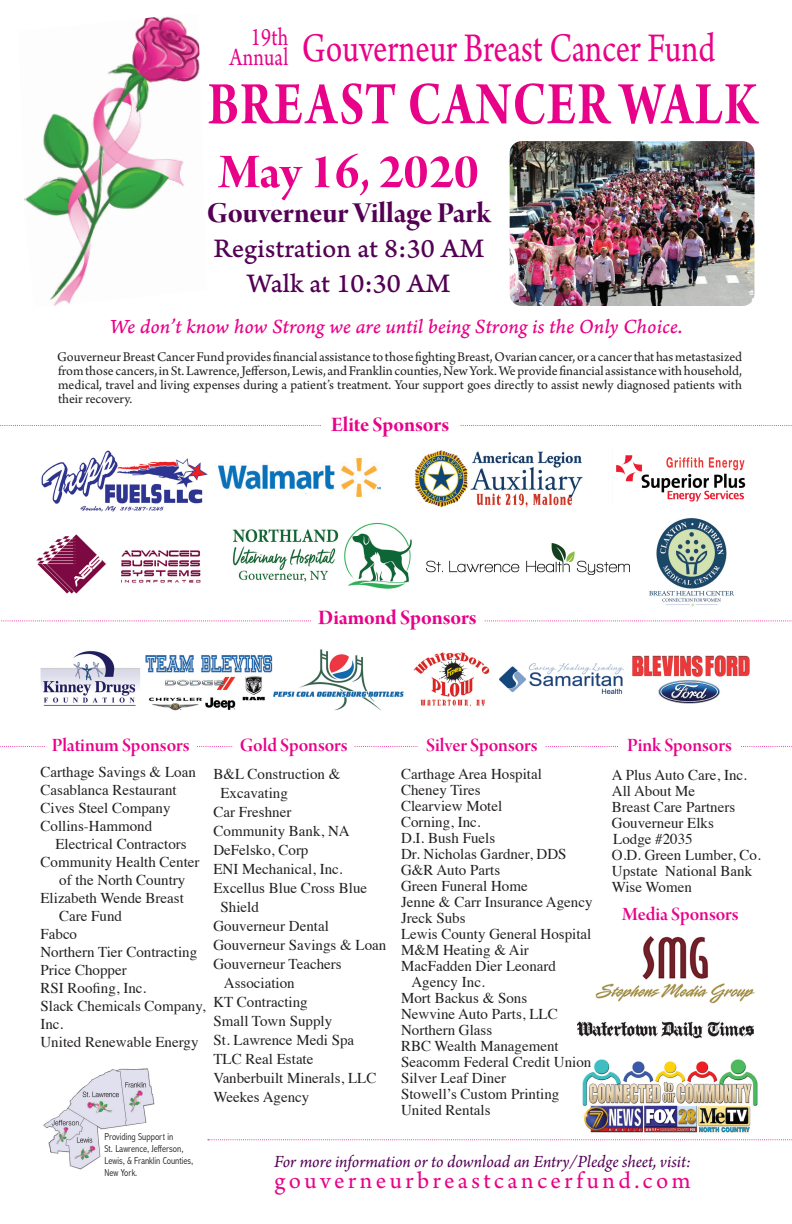
<style>
.page{position:relative;width:792px;height:1224px;background:#fff}
.page>*{position:absolute;margin:0;border:0;box-sizing:border-box;transform-origin:0 0}
.t1{font:64.3px "Arno Pro Bold Subhead";letter-spacing:.035em;color:#e80289;scale:.79 1}
.t2{font:52px "Arno Pro Bold Display";color:#e80289}
.t3{font:42.8px "Arno Pro";letter-spacing:-.005em;color:#e80289;scale:.79 1}
.t4{font:31px "Arno Pro Bold Display";letter-spacing:-.005em;color:#530054}
.t5{font:28px "Arno Pro Caption";color:#530054}
.t6{font:26.5px "Arno Pro";letter-spacing:.01em;color:#e80289;scale:.79 1}
.t7{font:25px "Arno Pro";letter-spacing:.14em;color:#e80289}
.t8{font:22px "Arno Pro Bold Display";letter-spacing:-.005em;color:#e80289}
.t9{font:21px "Arno Pro Italic Caption";letter-spacing:-.005em;color:#e80289}
.t10{font:20px "Arno Pro Smbd Display";letter-spacing:-.005em;color:#e80289}
.t11{font:italic 18px "Arno Pro";letter-spacing:-.005em;color:#530054}
.t12{font:15px/18px "Times";color:#231f20}
.List_Style{font:14px/14px "Arno Pro";color:#231f20;text-align:justify}
.t13{font:300 condensed 10px/12px "Abadi";color:#231f20}
</style>
<div class="page">
<img style="left:24px;top:16px;width:176px;height:290px">
<img style="left:272px;top:649px;width:132px;height:62px">
<svg style="left:0;top:425px;width:792px;height:1px"></svg>
<div style="left:321px;top:416px;width:138px;height:19px;background:#fff"></div>
<img style="left:649px;top:518px;width:86px;height:89px">
<img style="left:232px;top:522px;width:180px;height:67px">
<img style="left:413px;top:652px;width:77px;height:55px">
<img style="left:41px;top:450px;width:166px;height:61px">
<img style="left:632px;top:655px;width:118px;height:49px">
<img style="left:145px;top:655px;width:127px;height:56px">
<svg style="left:1px;top:620px;width:791px;height:1px"></svg>
<div style="left:311px;top:609px;width:173px;height:24px;background:#fff"></div>
<img style="left:582px;top:1059px;width:176px;height:74px">
<svg style="left:208px;top:1139px;width:584px;height:1px"></svg>
<img style="left:577px;top:1021px;width:177px;height:18px">
<img style="left:595px;top:936px;width:160px;height:68px">
<svg style="left:0;top:746px;width:792px;height:1px"></svg>
<div style="left:46px;top:737px;width:150px;height:19px;background:#fff"></div>
<div style="left:233px;top:737px;width:121px;height:19px;background:#fff"></div>
<div style="left:419px;top:737px;width:126px;height:19px;background:#fff"></div>
<div style="left:619px;top:737px;width:121px;height:19px;background:#fff"></div>
<img style="left:40px;top:651px;width:100px;height:55px">
<img style="left:36px;top:534px;width:164px;height:60px">
<img style="left:510px;top:141px;width:244px;height:165px">
<img style="left:43px;top:1068px;width:112px;height:102px">
<img style="left:427px;top:543px;width:203px;height:32px">
<img style="left:414px;top:450px;width:169px;height:58px">
<img style="left:219px;top:459px;width:161px;height:38px">
<img style="left:616px;top:455px;width:130px;height:47px">
<img style="left:500px;top:663px;width:124px;height:30px">
<p class="t6" style="left:251px;top:22px;width:49px">19th</p>
<p class="t6" style="left:230px;top:42px;width:76px">Annual</p>
<p class="t3" style="left:302px;top:24px;width:525px">Gouverneur Breast Cancer Fund</p>
<p class="t1" style="left:208px;top:67px;width:697px">BREAST CANCER WALK</p>
<p class="t2" style="left:219px;top:143px;width:261px">May 16, 2020</p>
<p class="t4" style="left:207px;top:196px;width:285px">Gouverneur Village Park</p>
<p class="t5" style="left:213px;top:232px;width:273px">Registration at 8:30 AM</p>
<p class="t5" style="left:247px;top:267px;width:205px">Walk at 10:30 AM</p>
<p class="t9" style="left:110px;top:314px;width:574px">We don’t know how Strong we are until being Strong is the Only Choice.</p>
<p class="List_Style" style="left:57px;top:350px;width:687px">Gouverneur Breast Cancer Fund provides financial assistance to those fighting Breast, Ovarian cancer, or a cancer that has metastasized from those cancers, in St. Lawrence, Jefferson, Lewis, and Franklin counties, New York. We provide financial assistance with household, medical, travel and living expenses during a patient’s treatment. Your support goes directly to assist newly diagnosed patients with their recovery.</p>
<p class="t8" style="left:331px;top:413px;width:119px">Elite Sponsors</p>
<p class="t8" style="left:318px;top:606px;width:160px">Diamond Sponsors</p>
<p class="t10" style="left:52px;top:734px;width:139px">Platinum Sponsors</p>
<p class="t10" style="left:240px;top:734px;width:109px">Gold Sponsors</p>
<p class="t10" style="left:426px;top:734px;width:113px">Silver Sponsors</p>
<p class="t10" style="left:627px;top:734px;width:106px">Pink Sponsors</p>
<p class="t12" style="left:40px;top:762px;width:157px">Carthage Savings &amp; Loan</p>
<p class="t12" style="left:40px;top:780px;width:138px">Casablanca Restaurant</p>
<p class="t12" style="left:40px;top:798px;width:132px">Cives Steel Company</p>
<p class="t12" style="left:56px;top:816px;width:133px;text-indent:-15px">Collins-Hammond<br>Electrical Contractors</p>
<p class="t12" style="left:40px;top:852px;width:161px;text-align:center">Community Health Center of the North Country</p>
<p class="t12" style="left:40px;top:888px;width:145px">Elizabeth Wende Breast</p>
<p class="t12" style="left:59px;top:906px;width:64px">Care Fund</p>
<p class="t12" style="left:40px;top:924px;width:38px">Fabco</p>
<p class="t12" style="left:40px;top:942px;width:158px">Northern Tier Contracting</p>
<p class="t12" style="left:40px;top:960px;width:88px">Price Chopper</p>
<p class="t12" style="left:40px;top:978px;width:107px">RSI Roofing, Inc.</p>
<p class="t12" style="left:40px;top:996px;width:167px">Slack Chemicals Company,<br>Inc.</p>
<p class="t12" style="left:40px;top:1032px;width:160px">United Renewable Energy</p>
<p class="t12" style="left:220px;top:763px;width:121px;line-height:19px;text-indent:-7px">B&amp;L Construction &amp;<br>Excavating</p>
<p class="t12" style="left:214px;top:801px;width:79px">Car Freshner</p>
<p class="t12" style="left:214px;top:820px;width:138px">Community Bank, NA</p>
<p class="t12" style="left:214px;top:839px;width:96px">DeFelsko, Corp</p>
<p class="t12" style="left:214px;top:858px;width:131px">ENI Mechanical, Inc.</p>
<p class="t12" style="left:220px;top:877px;width:148px;line-height:19px;text-indent:-7px">Excellus Blue Cross Blue<br>Shield</p>
<p class="t12" style="left:214px;top:915px;width:117px">Gouverneur Dental</p>
<p class="t12" style="left:214px;top:934px;width:174px">Gouverneur Savings &amp; Loan</p>
<p class="t12" style="left:214px;top:953px;width:130px">Gouverneur Teachers</p>
<p class="t12" style="left:224px;top:972px;width:72px">Association</p>
<p class="t12" style="left:214px;top:991px;width:96px">KT Contracting</p>
<p class="t12" style="left:214px;top:1010px;width:120px">Small Town Supply</p>
<p class="t12" style="left:214px;top:1029px;width:142px">St. Lawrence Medi Spa</p>
<p class="t12" style="left:214px;top:1048px;width:101px">TLC Real Estate</p>
<p class="t12" style="left:214px;top:1067px;width:164px">Vanberbuilt Minerals, LLC</p>
<p class="t12" style="left:214px;top:1086px;width:97px">Weekes Agency</p>
<p class="t12" style="left:401px;top:763px;width:142px">Carthage Area Hospital</p>
<p class="t12" style="left:401px;top:779px;width:81px">Cheney Tires</p>
<p class="t12" style="left:401px;top:795px;width:103px">Clearview Motel</p>
<p class="t12" style="left:401px;top:811px;width:81px">Corning, Inc.</p>
<p class="t12" style="left:401px;top:827px;width:96px">D.I. Bush Fuels</p>
<p class="t12" style="left:401px;top:843px;width:167px">Dr. Nicholas Gardner, DDS</p>
<p class="t12" style="left:401px;top:859px;width:101px">G&amp;R Auto Parts</p>
<p class="t12" style="left:401px;top:875px;width:128px">Green Funeral Home</p>
<p class="t12" style="left:401px;top:891px;width:193px">Jenne &amp; Carr Insurance Agency</p>
<p class="t12" style="left:401px;top:907px;width:66px">Jreck Subs</p>
<p class="t12" style="left:401px;top:923px;width:192px">Lewis County General Hospital</p>
<p class="t12" style="left:401px;top:939px;width:129px">M&amp;M Heating &amp; Air</p>
<p class="t12" style="left:411px;top:956px;width:146px;line-height:16px;text-indent:-10px">MacFadden Dier Leonard<br>Agency Inc.</p>
<p class="t12" style="left:401px;top:987px;width:128px">Mort Backus &amp; Sons</p>
<p class="t12" style="left:401px;top:1003px;width:158px">Newvine Auto Parts, LLC</p>
<p class="t12" style="left:401px;top:1019px;width:93px">Northern Glass</p>
<p class="t12" style="left:401px;top:1035px;width:159px">RBC Wealth Management</p>
<p class="t12" style="left:401px;top:1051px;width:192px">Seacomm Federal Credit Union</p>
<p class="t12" style="left:401px;top:1067px;width:106px">Silver Leaf Diner</p>
<p class="t12" style="left:401px;top:1083px;width:160px">Stowell’s Custom Printing</p>
<p class="t12" style="left:401px;top:1099px;width:91px">United Rentals</p>
<p class="t12" style="left:612px;top:764px;width:137px">A Plus Auto Care, Inc.</p>
<p class="t12" style="left:612px;top:780px;width:85px">All About Me</p>
<p class="t12" style="left:612px;top:796px;width:125px">Breast Care Partners</p>
<p class="t12" style="left:612px;top:813px;width:104px;line-height:16px">Gouverneur Elks<br>Lodge #2035</p>
<p class="t12" style="left:612px;top:844px;width:150px">O.D. Green Lumber, Co.</p>
<p class="t12" style="left:612px;top:860px;width:142px">Upstate National Bank</p>
<p class="t12" style="left:612px;top:876px;width:82px">Wise Women</p>
<p class="t10" style="left:622px;top:903px;width:118px">Media Sponsors</p>
<p class="t13" style="left:104px;top:1131px;width:90px">Providing Support in<br>St. Lawrence, Jefferson,<br>Lewis, &amp; Franklin Counties,<br>New York.</p>
<p class="t11" style="left:274px;top:1151px;width:418px">For more information or to download an Entry/Pledge sheet, visit:</p>
<p class="t7" style="left:275px;top:1166px;width:418px">gouverneurbreastcancerfund.com</p>
</div>
